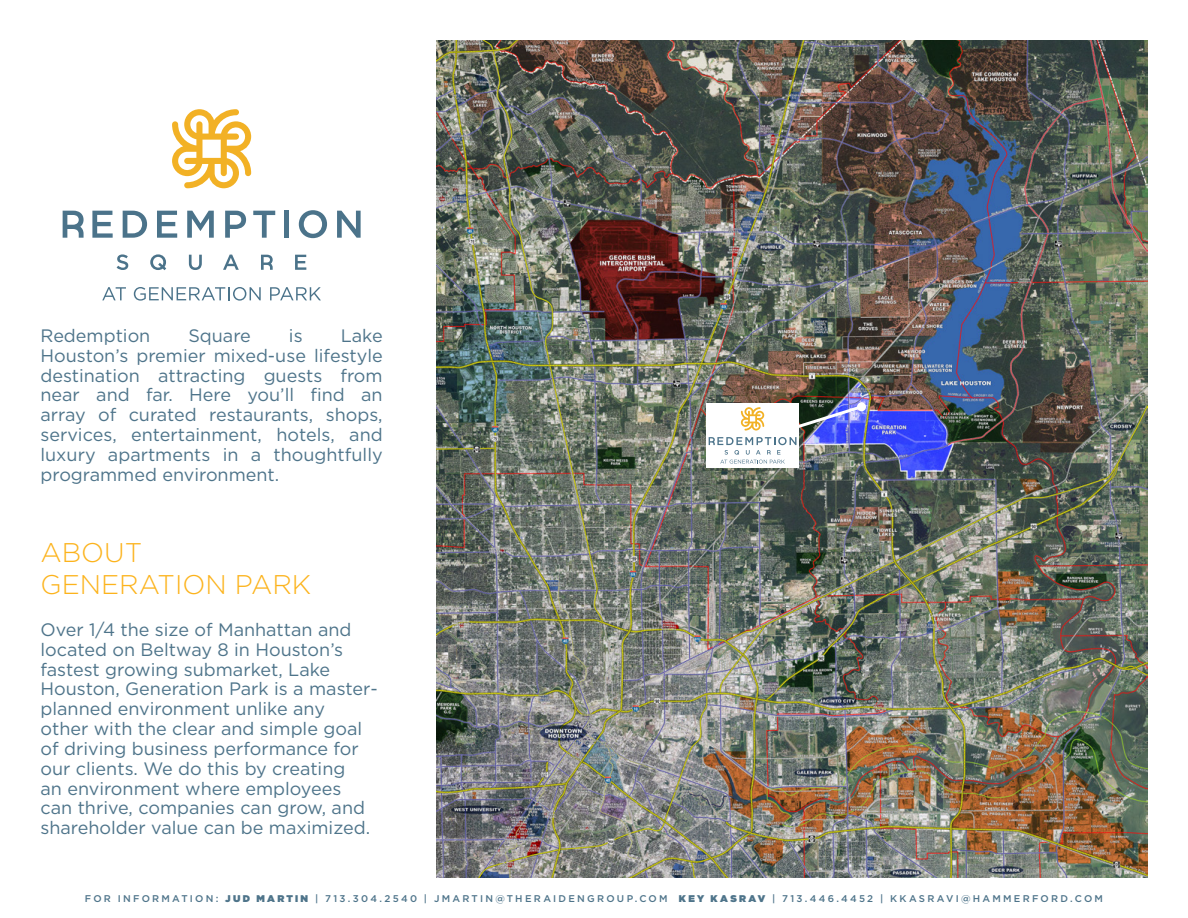
<style>
.page{position:relative;width:1188px;height:918px;background:#fff}
.page>*{position:absolute;margin:0;border:0;box-sizing:border-box;transform-origin:0 0}
.t1{font:300 27px/32.4px "Gotham";color:#fcb31c}
.t2{font:18px/19.8px "Gotham";color:#4e748a}
.t3{font:500 9.75px "Gotham";letter-spacing:.23em;color:#4e748a}
.s1{font-weight:900}
</style>
<div class="page">
<img style="left:437px;top:40px;width:711px;height:838px">
<svg style="left:92px;top:211px;width:21px;height:27px"></svg>
<svg style="left:123px;top:211px;width:24px;height:27px"></svg>
<svg style="left:157px;top:211px;width:20px;height:27px"></svg>
<svg style="left:187px;top:211px;width:27px;height:27px"></svg>
<svg style="left:225px;top:211px;width:21px;height:27px"></svg>
<svg style="left:253px;top:211px;width:22px;height:27px"></svg>
<div style="left:284px;top:211px;width:5px;height:27px;background:#4b738a"></div>
<svg style="left:299px;top:210px;width:28px;height:28px"></svg>
<svg style="left:337px;top:211px;width:24px;height:27px"></svg>
<svg style="left:117px;top:254px;width:11px;height:16px"></svg>
<svg style="left:150px;top:254px;width:16px;height:16px"></svg>
<svg style="left:189px;top:255px;width:13px;height:15px"></svg>
<svg style="left:223px;top:255px;width:16px;height:15px"></svg>
<svg style="left:295px;top:255px;width:11px;height:15px"></svg>
<svg style="left:63px;top:211px;width:21px;height:27px"></svg>
<svg style="left:261px;top:255px;width:12px;height:15px"></svg>
<svg style="left:172px;top:109px;width:79px;height:80px"></svg>
<svg style="left:102px;top:287px;width:24px;height:13px"></svg>
<svg style="left:134px;top:287px;width:127px;height:14px"></svg>
<svg style="left:270px;top:287px;width:51px;height:13px"></svg>
<div style="left:706px;top:403px;width:93px;height:65px;background:#fff"></div>
<img style="left:709px;top:403px;width:156px;height:61px">
<p class="t2" style="left:40px;top:325px;width:344px;text-align:justify;text-indent:300px">Lake Houston’s premier mixed-use lifestyle destination attracting guests from near and far. Here you’ll find an array of curated restaurants, shops, services, entertainment, hotels, and luxury apartments in a thoughtfully programmed environment.</p>
<p class="t2" style="left:40px;top:325px;width:111px">Redemption</p>
<p class="t2" style="left:188px;top:325px;width:64px">Square</p>
<p class="t2" style="left:289px;top:325px;width:15px">is</p>
<h1 class="t1" style="left:40px;top:536px;width:272px">ABOUT<br>GENERATION PARK</h1>
<p class="t2" style="left:40px;top:619px;width:339px">Over 1/4 the size of Manhattan and located on Beltway 8 in Houston’s fastest growing submarket, Lake Houston, Generation Park is a master&shy;planned environment unlike any<br>other with the clear and simple goal of driving business performance for our clients. We do this by creating<br>an environment where employees<br>can thrive, companies can grow, and shareholder value can be maximized.</p>
<p class="t3" style="left:85px;top:892px;width:1020px">FOR INFORMATION: <span class="s1">JUD MARTIN</span> | 713.304.2540 | JMARTIN@THERAIDENGROUP.COM <span class="s1">KEY KASRAV</span> | 713.446.4452 | KKASRAVI@HAMMERFORD.COM</p>
</div>
